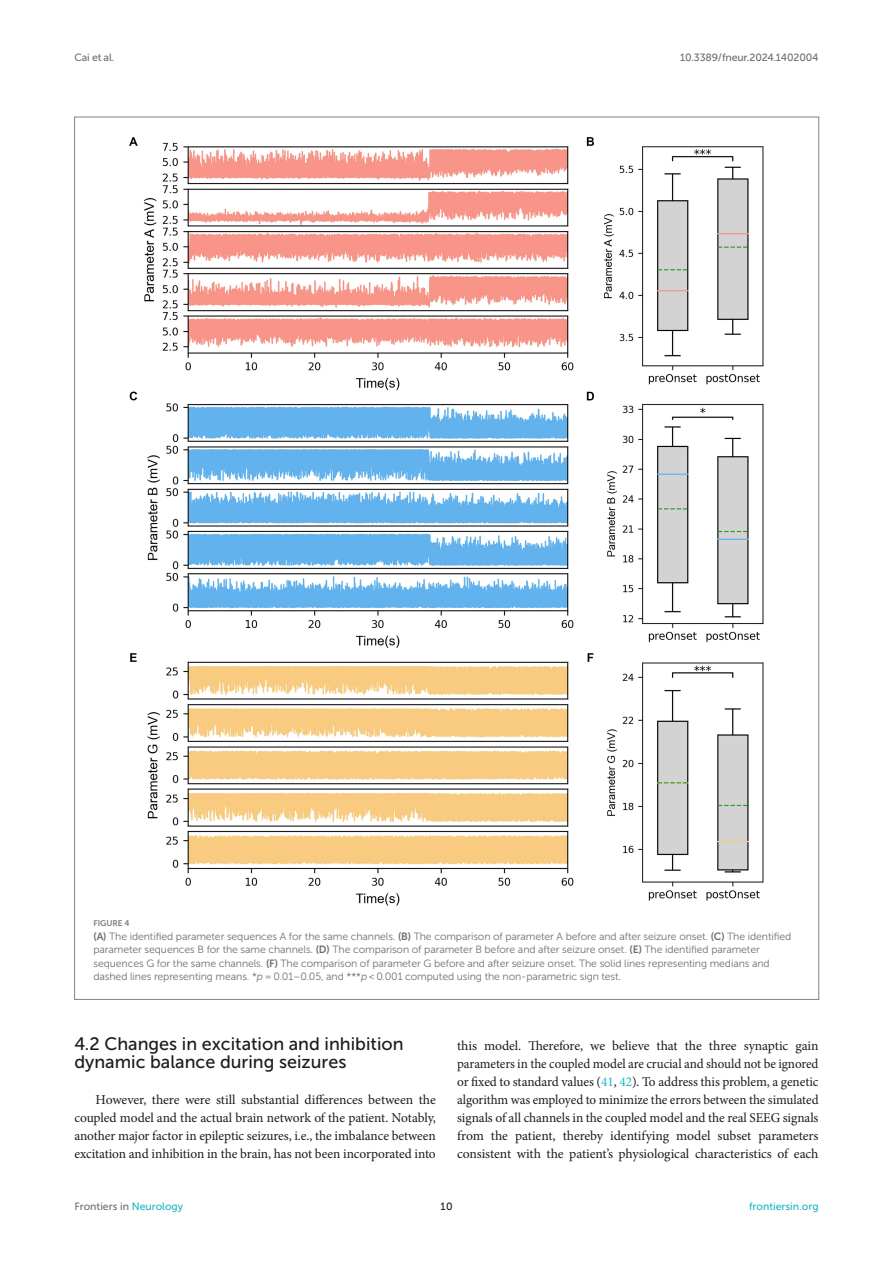
<style>
.page{position:relative;width:893px;height:1263px;background:#fff}
.page>*{position:absolute;margin:0;border:0;box-sizing:border-box;transform-origin:0 0}
.HEAD_2{font:18px/18px "Museo Sans 500";color:#1b1c1b}
.TEXT_FLUSH{font:13.5px/18px "Minion Pro";letter-spacing:-.005em;color:#1b1c1b;text-align:justify}
.FIG_LEG{font:10.5px/13.5px "Museo Sans 300";letter-spacing:-.01em;color:#706f70}
.t1{font:10.5px "Museo Sans 500";letter-spacing:-.015em;color:#706f70}
.t2{font:10.5px "Museo Sans 500";color:#1db5c3}
.t3{font:10.5px "Museo Sans 500";color:#1b1c1b}
.FIG_HD{font:8.25px "Museo Sans 700";letter-spacing:-.01em;color:#7e7f7f}
.s1{font-family:"Museo Sans 700"}
.s2{font-style:italic}
.s3{color:#1db5c3}
</style>
<div class="page">
<img style="left:129px;top:137px;width:635px;height:769px">
<p class="t1" style="left:74px;top:51px;width:41px">Cai et al.</p>
<p class="t1" style="left:680px;top:51px;width:140px">10.3389/fneur.2024.1402004</p>
<p class="FIG_HD" style="left:94px;top:919px;width:37px">FIGURE 4</p>
<p class="FIG_LEG" style="left:94px;top:930px;width:699px"><span class="s1">(A)</span> The identified parameter sequences A for the same channels. <span class="s1">(B)</span> The comparison of parameter A before and after seizure onset. <span class="s1">(C)</span> The identified parameter sequences B for the same channels. <span class="s1">(D)</span> The comparison of parameter B before and after seizure onset. <span class="s1">(E)</span> The identified parameter sequences G for the same channels. <span class="s1">(F)</span> The comparison of parameter G before and after seizure onset. The solid lines representing medians and dashed lines representing means. *<span class="s2">p</span> = 0.01–0.05, and ***<span class="s2">p</span> &lt; 0.001 computed using the non-parametric sign test.</p>
<p class="HEAD_2" style="left:74px;top:1035px;width:331px">4.2 Changes in excitation and inhibition dynamic balance during seizures</p>
<p class="TEXT_FLUSH" style="left:74px;top:1091px;width:363px;text-indent:21px">However, there were still substantial differences between the coupled model and the actual brain network of the patient. Notably, another major factor in epileptic seizures, i.e., the imbalance between excitation and inhibition in the brain, has not been incorporated into</p>
<p class="TEXT_FLUSH" style="left:457px;top:1037px;width:363px">this model. Therefore, we believe that the three synaptic gain parameters in the coupled model are crucial and should not be ignored or fixed to standard values (<span class="s3">41</span>, <span class="s3">42</span>). To address this problem, a genetic algorithm was employed to minimize the errors between the simulated signals of all channels in the coupled model and the real SEEG signals from the patient, thereby identifying model subset parameters consistent with the patient’s physiological characteristics of each</p>
<p class="t1" style="left:74px;top:1200px;width:110px">Frontiers in <span class="s3">Neurology</span></p>
<p class="t3" style="left:440px;top:1200px;width:14px">10</p>
<p class="t2" style="left:749px;top:1200px;width:71px">frontiersin.org</p>
</div>
